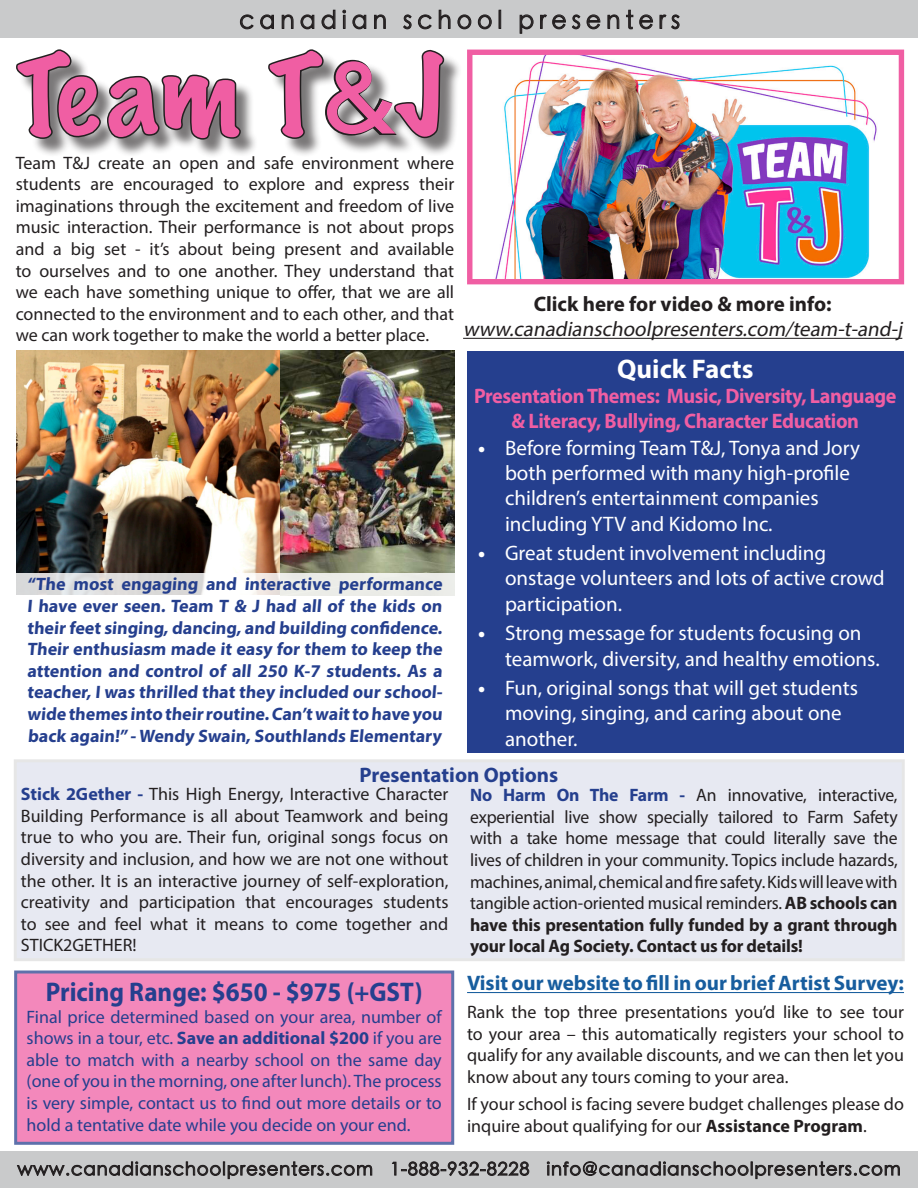
<style>
.page{position:relative;width:918px;height:1188px;background:#fff}
.page>*{position:absolute;margin:0;border:0;box-sizing:border-box;transform-origin:0 0}
.t1{font:100 100.5px "Marker Felt";color:#f05ea3;scale:1.12 1}
.t2{font:700 27px "Myriad Pro";color:#253f8e;scale:.93 1}
.t3{font:700 27px "Myriad Pro";color:#fff}
.t4{font:300 24.75px "ST Heiti TC";letter-spacing:.22em;color:#231f20;scale:.94 1}
.t5{font:21px/25.2px "Myriad Pro";color:#fff}
.t6{font:700 21px/25.2px "Myriad Pro";letter-spacing:-.02em;color:#f05ea3;text-align:center;scale:.96 1}
.t7{font:italic 21px "Myriad Pro";color:#231f20}
.t8{font:700 21px "Myriad Pro";color:#175d9e}
.t9{font:700 21px "Myriad Pro";color:#231f20}
.t10{font:700 21px "Myriad Pro";color:#253f8e}
.t11{font:18px/21.6px "Myriad Pro";color:#231f20;text-align:justify}
.t12{font:700 18px/21.6px "Myriad Pro";letter-spacing:-.01em;color:#253f8e;text-align:justify}
.t13{font:18px/21.6px "Myriad Pro";color:#253f8e;text-align:justify}
.t14{font:300 18px "ST Heiti TC";letter-spacing:.05em;color:#231f20}
.s1{font-family:"DIN Alternate";font-weight:700}
.s2{font-weight:700}
.s3{font-weight:700;color:#253f8e}
</style>
<div class="page">
<img style="left:16px;top:351px;width:265px;height:223px">
<img style="left:281px;top:350px;width:173px;height:224px">
<div style="left:15px;top:761px;width:888px;height:199px;background:#e7e9f2"></div>
<div style="left:0;top:1151px;width:918px;height:37px;background:#c9cacb"></div>
<div style="left:0;top:0;width:918px;height:38px;background:#c9cacb"></div>
<div style="left:14px;top:970px;width:440px;height:175px;background:#f388bb;border:3px solid #253f8e"></div>
<div style="left:467px;top:351px;width:437px;height:401px;background:#253f8e"></div>
<svg style="left:17px;top:1161px;width:356px;height:18px"></svg>
<svg style="left:392px;top:1161px;width:138px;height:15px"></svg>
<svg style="left:546px;top:1161px;width:354px;height:19px"></svg>
<img style="left:495px;top:56px;width:382px;height:222px">
<div style="left:467px;top:50px;width:437px;height:234px;border:5px solid #f05ea3"></div>
<div style="left:19px;top:52px;width:443px;height:106px;background:#231f20;opacity:.6"></div>
<svg style="left:16px;top:49px;width:226px;height:93px"></svg>
<svg style="left:267px;top:49px;width:179px;height:92px"></svg>
<hr style="left:463px;top:338px;width:439px;height:1px;background:#231f20">
<hr style="left:467px;top:992px;width:437px;height:1px;background:#175d9e">
<svg style="left:240px;top:14px;width:14px;height:16px"></svg>
<svg style="left:260px;top:14px;width:14px;height:16px"></svg>
<svg style="left:281px;top:14px;width:13px;height:15px"></svg>
<svg style="left:300px;top:14px;width:15px;height:16px"></svg>
<svg style="left:321px;top:9px;width:15px;height:21px"></svg>
<svg style="left:342px;top:9px;width:25px;height:21px"></svg>
<svg style="left:374px;top:14px;width:12px;height:15px"></svg>
<svg style="left:403px;top:14px;width:9px;height:16px"></svg>
<svg style="left:418px;top:14px;width:14px;height:16px"></svg>
<svg style="left:438px;top:9px;width:13px;height:20px"></svg>
<svg style="left:457px;top:14px;width:15px;height:16px"></svg>
<svg style="left:478px;top:14px;width:14px;height:16px"></svg>
<svg style="left:499px;top:10px;width:2px;height:19px"></svg>
<svg style="left:519px;top:14px;width:15px;height:20px"></svg>
<svg style="left:540px;top:14px;width:61px;height:16px"></svg>
<svg style="left:607px;top:14px;width:13px;height:15px"></svg>
<svg style="left:626px;top:9px;width:27px;height:21px"></svg>
<svg style="left:659px;top:14px;width:21px;height:16px"></svg>
<p class="t4" style="left:239px;top:0;width:471px">canadian school presenters</p>
<p class="t1" style="left:16px;top:16px;width:383px">Team T<span class="s1">&amp;</span>J</p>
<p class="t11" style="left:16px;top:151px;width:440px">Team T&amp;J create an open and safe environment where students are encouraged to explore and express their imaginations through the excitement and freedom of live music interaction. Their performance is not about props and a big set - it’s about being present and available to ourselves and to one another. They understand that we each have something unique to offer, that we are all connected to the environment and to each other, and that we can work together to make the world a better place.</p>
<p class="t9" style="left:534px;top:290px;width:300px">Click here for video &amp; more info:</p>
<p class="t7" style="left:463px;top:316px;width:441px">www.canadianschoolpresenters.com/team-t-and-j</p>
<p class="t3" style="left:617px;top:351px;width:138px">Quick Facts</p>
<p class="t6" style="left:474px;top:383px;width:442px">Presentation Themes: Music, Diversity, Language &amp; Literacy, Bullying, Character Education</p>
<p class="t5" style="left:505px;top:435px;width:356px;text-indent:-27px"><span class="s2">•</span> Before forming Team T&amp;J, Tonya and Jory both performed with many high-profile children’s entertainment companies including YTV and Kidomo Inc.</p>
<p class="t5" style="left:505px;top:540px;width:381px;text-indent:-27px"><span class="s2">•</span> Great student involvement including onstage volunteers and lots of active crowd participation.</p>
<p class="t5" style="left:505px;top:620px;width:376px;text-indent:-27px"><span class="s2">•</span> Strong message for students focusing on teamwork, diversity, and healthy emotions.</p>
<p class="t5" style="left:505px;top:675px;width:355px;text-indent:-27px"><span class="s2">•</span> Fun, original songs that will get students moving, singing, and caring about one another.</p>
<p class="t12" style="left:27px;top:573px;width:419px">“The most engaging and interactive performance I have ever seen. Team T &amp; J had all of the kids on their feet singing, dancing, and building confidence.<br>Their enthusiasm made it easy for them to keep the attention and control of all 250 K-7 students. As a teacher, I was thrilled that they included our school&shy;wide themes into their routine. Can’t wait to have you back again!” - Wendy Swain, Southlands Elementary</p>
<p class="t10" style="left:360px;top:761px;width:200px">Presentation Options</p>
<p class="t11" style="left:470px;top:784px;width:429px"><span class="s3">No Harm On The Farm -</span> An innovative, interactive, experiential live show specially tailored to Farm Safety with a take home message that could literally save the lives of children in your community. Topics include hazards, machines, animal, chemical and fire safety. Kids will leave with tangible action-oriented musical reminders. <span class="s2">AB schools can have this presentation fully funded by a grant through your local Ag Society. Contact us for details!</span></p>
<p class="t11" style="left:21px;top:783px;width:429px"><span class="s3">Stick 2Gether -</span> This High Energy, Interactive Character Building Performance is all about Teamwork and being true to who you are. Their fun, original songs focus on diversity and inclusion, and how we are not one without the other. It is an interactive journey of self-exploration, creativity and participation that encourages students to see and feel what it means to come together and STICK2GETHER!</p>
<p class="t2" style="left:46px;top:974px;width:407px">Pricing Range: $650 - $975 (+GST)</p>
<p class="t13" style="left:27px;top:1005px;width:417px">Final price determined based on your area, number of shows in a tour, etc. <span class="s2">Save an additional $200</span> if you are able to match with a nearby school on the same day (one of you in the morning, one after lunch). The process is very simple, contact us to find out more details or to hold a tentative date while you decide on your end.</p>
<p class="t8" style="left:467px;top:970px;width:438px">Visit our website to fill in our brief Artist Survey:</p>
<p class="t11" style="left:467px;top:1001px;width:438px">Rank the top three presentations you’d like to see tour to your area – this automatically registers your school to qualify for any available discounts, and we can then let you know about any tours coming to your area.</p>
<p class="t11" style="left:467px;top:1093px;width:438px">If your school is facing severe budget challenges please do inquire about qualifying for our <span class="s2">Assistance Program</span>.</p>
<p class="t14" style="left:17px;top:1154px;width:885px">www.canadianschoolpresenters.com 1-888-932-8228 info@canadianschoolpresenters.com</p>
</div>
